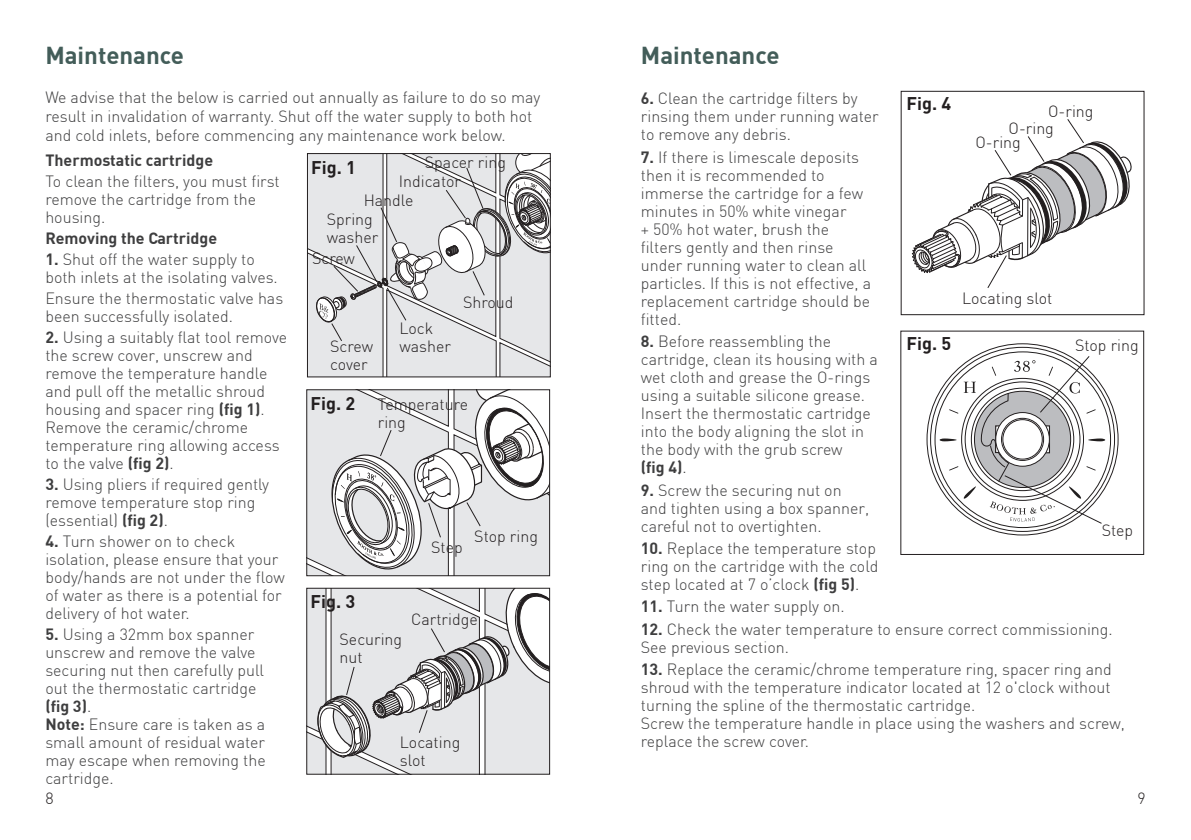
<style>
.page{position:relative;width:1191px;height:840px;background:#fff}
.page>*{position:absolute;margin:0;border:0;box-sizing:border-box;transform-origin:0 0}
.t1{font:700 24px "DIN";color:#435d59}
.t2{font:700 18px "DIN";color:#231f20}
.t3{font:300 16px/18px "DIN";color:#3e3e3f}
.t4{font:300 16px/18px "DIN";color:#231f20}
.t5{font:700 16px "DIN";color:#3e3e3f}
.s1{font-weight:700}
</style>
<div class="page">
<svg style="left:307px;top:389px;width:242px;height:186px"></svg>
<svg style="left:307px;top:588px;width:242px;height:185px"></svg>
<svg style="left:307px;top:153px;width:243px;height:224px;background:#d5d5d7"></svg>
<div style="left:900px;top:91px;width:244px;height:224px;border:1px solid #231f20"></div>
<svg style="left:911px;top:119px;width:221px;height:169px"></svg>
<svg style="left:939px;top:355px;width:166px;height:169px"></svg>
<p class="t1" style="left:45px;top:40px;width:140px">Maintenance</p>
<p class="t3" style="left:45px;top:88px;width:496px;line-height:19px">We advise that the below is carried out annually as failure to do so may result in invalidation of warranty. Shut off the water supply to both hot and cold inlets, before commencing any maintenance work below.</p>
<p class="t5" style="left:45px;top:150px;width:169px">Thermostatic cartridge</p>
<p class="t3" style="left:45px;top:172px;width:236px">To clean the filters, you must first remove the cartridge from the housing.</p>
<p class="t5" style="left:45px;top:228px;width:173px">Removing the Cartridge</p>
<p class="t3" style="left:45px;top:250px;width:234px"><span class="s1">1.</span> Shut off the water supply to both inlets at the isolating valves.</p>
<p class="t3" style="left:45px;top:289px;width:239px">Ensure the thermostatic valve has been successfully isolated.</p>
<p class="t3" style="left:45px;top:327px;width:243px"><span class="s1">2.</span> Using a suitably flat tool remove the screw cover, unscrew and remove the temperature handle and pull off the metallic shroud housing and spacer ring <span class="s1">(fig 1)</span>.<br>Remove the ceramic/chrome temperature ring allowing access to the valve <span class="s1">(fig 2)</span>.</p>
<p class="t3" style="left:45px;top:474px;width:225px"><span class="s1">3.</span> Using pliers if required gently remove temperature stop ring (essential) <span class="s1">(fig 2)</span>.</p>
<p class="t3" style="left:45px;top:531px;width:241px"><span class="s1">4.</span> Turn shower on to check isolation, please ensure that your body/hands are not under the flow of water as there is a potential for delivery of hot water.</p>
<p class="t3" style="left:45px;top:624px;width:222px"><span class="s1">5.</span> Using a 32mm box spanner unscrew and remove the valve securing nut then carefully pull out the thermostatic cartridge <span class="s1">(fig 3)</span>.<br><span class="s1">Note:</span> Ensure care is taken as a small amount of residual water may escape when removing the cartridge.</p>
<p class="t4" style="left:425px;top:152px;width:83px">Spacer ring</p>
<p class="t4" style="left:399px;top:172px;width:64px">Indicator</p>
<p class="t2" style="left:311px;top:155px;width:46px">Fig. 1</p>
<p class="t4" style="left:364px;top:191px;width:51px">Handle</p>
<p class="t4" style="left:327px;top:209px;width:53px">Spring washer</p>
<p class="t4" style="left:312px;top:249px;width:44px">Screw</p>
<p class="t4" style="left:463px;top:293px;width:52px">Shroud</p>
<p class="t4" style="left:399px;top:318px;width:53px">Lock washer</p>
<p class="t4" style="left:330px;top:337px;width:44px">Screw cover</p>
<p class="t2" style="left:310px;top:391px;width:46px">Fig. 2</p>
<p class="t4" style="left:378px;top:394px;width:92px">Temperature ring</p>
<p class="t4" style="left:474px;top:527px;width:65px">Stop ring</p>
<p class="t4" style="left:431px;top:537px;width:33px">Step</p>
<p class="t2" style="left:310px;top:589px;width:46px">Fig. 3</p>
<p class="t4" style="left:411px;top:610px;width:68px">Cartridge</p>
<p class="t4" style="left:339px;top:630px;width:64px">Securing nut</p>
<p class="t4" style="left:400px;top:732px;width:62px">Locating slot</p>
<p class="t4" style="left:45px;top:788px;width:10px">8</p>
<p class="t1" style="left:641px;top:40px;width:140px">Maintenance</p>
<p class="t3" style="left:641px;top:89px;width:239px"><span class="s1">6.</span> Clean the cartridge filters by rinsing them under running water to remove any debris.</p>
<p class="t3" style="left:641px;top:148px;width:232px"><span class="s1">7.</span> If there is limescale deposits then it is recommended to immerse the cartridge for a few minutes in 50% white vinegar<br>+ 50% hot water, brush the filters gently and then rinse under running water to clean all particles. If this is not effective, a replacement cartridge should be fitted.</p>
<p class="t3" style="left:641px;top:332px;width:238px"><span class="s1">8.</span> Before reassembling the cartridge, clean its housing with a wet cloth and grease the O-rings using a suitable silicone grease.<br>Insert the thermostatic cartridge into the body aligning the slot in the body with the grub screw<br><span class="s1">(fig 4)</span>.</p>
<p class="t3" style="left:641px;top:480px;width:230px"><span class="s1">9.</span> Screw the securing nut on and tighten using a box spanner, careful not to overtighten.</p>
<p class="t3" style="left:641px;top:538px;width:239px"><span class="s1">10.</span> Replace the temperature stop ring on the cartridge with the cold step located at 7 o’clock <span class="s1">(fig 5)</span>.</p>
<p class="t3" style="left:641px;top:597px;width:205px"><span class="s1">11.</span> Turn the water supply on.</p>
<p class="t3" style="left:641px;top:619px;width:473px"><span class="s1">12.</span> Check the water temperature to ensure correct commissioning.<br>See previous section.</p>
<p class="t3" style="left:641px;top:659px;width:485px"><span class="s1">13.</span> Replace the ceramic/chrome temperature ring, spacer ring and shroud with the temperature indicator located at 12 o'clock without turning the spline of the thermostatic cartridge.<br>Screw the temperature handle in place using the washers and screw, replace the screw cover.</p>
<p class="t2" style="left:906px;top:92px;width:46px">Fig. 4</p>
<p class="t4" style="left:1048px;top:102px;width:47px">O-ring</p>
<p class="t4" style="left:1008px;top:119px;width:47px">O-ring</p>
<p class="t4" style="left:975px;top:133px;width:47px">O-ring</p>
<p class="t4" style="left:962px;top:289px;width:92px">Locating slot</p>
<p class="t2" style="left:906px;top:331px;width:46px">Fig. 5</p>
<p class="t4" style="left:1075px;top:335px;width:65px">Stop ring</p>
<p class="t4" style="left:1101px;top:521px;width:33px">Step</p>
<p class="t4" style="left:1137px;top:788px;width:10px">9</p>
</div>
